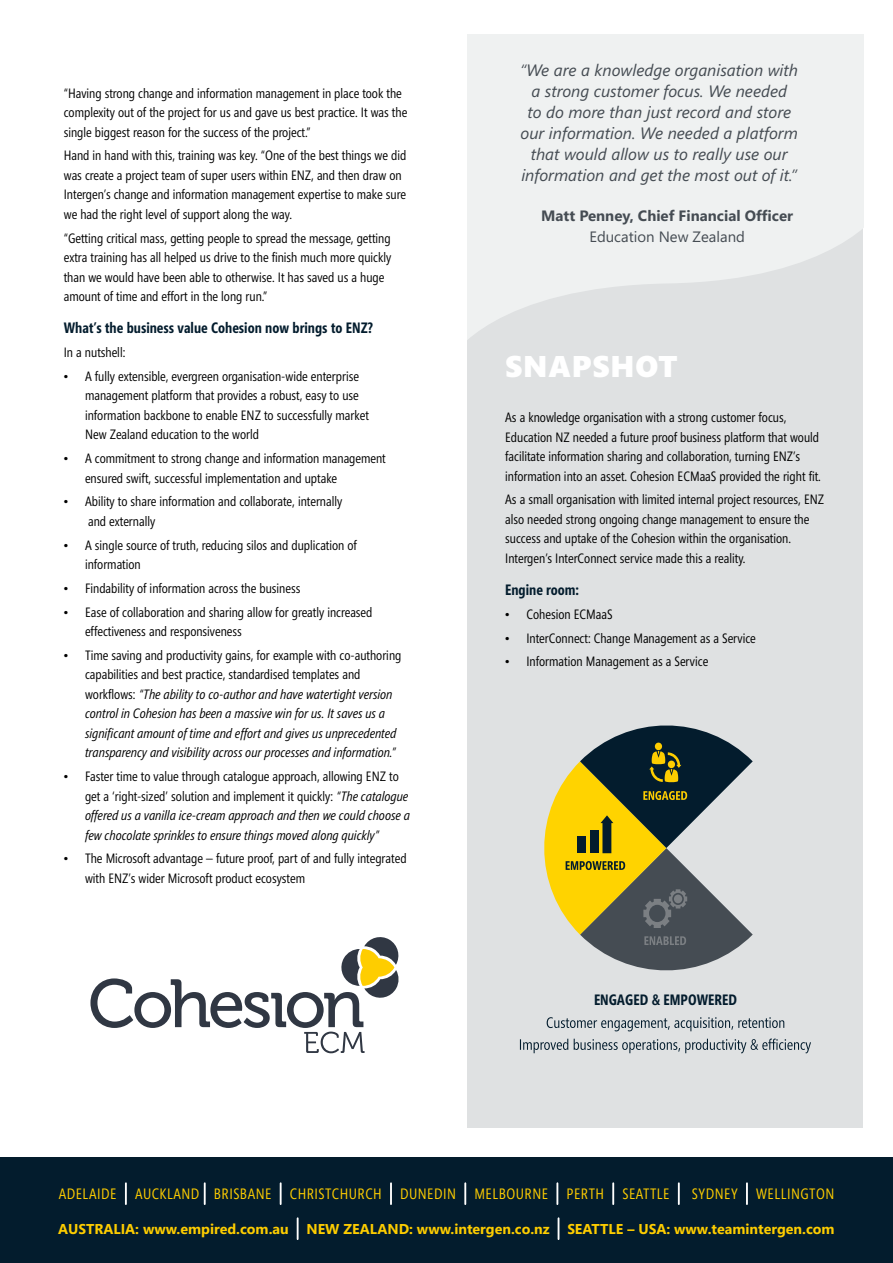
<style>
.page{position:relative;width:893px;height:1263px;background:#fff}
.page>*{position:absolute;margin:0;border:0;box-sizing:border-box;transform-origin:0 0}
.t1{font:900 30px "Segoe";letter-spacing:.03em;color:#fff}
.t2{font:italic 16.5px/21px "Segoe";color:#454c53;text-align:center}
.t3{font:15px "Segoe Condensed";letter-spacing:.03em;color:#fecd00}
.t4{font:700 15px "Segoe Condensed";color:#031c2d}
.t5{font:700 15px "Segoe";color:#454c53}
.t6{font:15px "Segoe";color:#454c53}
.t7{font:700 14.25px "Segoe";color:#fecd00}
.t8{font:13.5px/19.5px "Segoe Condensed";color:#000}
.t9{font:italic 13.5px/19.5px "Segoe Condensed";color:#000}
.s1{font-style:normal}
</style>
<div class="page">
<div style="left:468px;top:34px;width:395px;height:1094px;background:#dfe1e2"></div>
<svg style="left:468px;top:34px;width:395px;height:305px;fill:#eff1f1"></svg>
<div style="left:0;top:1158px;width:893px;height:105px;background:#031c2d"></div>
<hr style="left:125px;top:1183px;width:2px;height:21px;background:#fff">
<hr style="left:204px;top:1183px;width:2px;height:21px;background:#fff">
<hr style="left:280px;top:1183px;width:2px;height:21px;background:#fff">
<hr style="left:390px;top:1183px;width:2px;height:21px;background:#fff">
<hr style="left:464px;top:1183px;width:2px;height:21px;background:#fff">
<hr style="left:556px;top:1183px;width:2px;height:21px;background:#fff">
<hr style="left:612px;top:1183px;width:2px;height:21px;background:#fff">
<hr style="left:678px;top:1183px;width:2px;height:21px;background:#fff">
<hr style="left:746px;top:1183px;width:2px;height:21px;background:#fff">
<hr style="left:297px;top:1218px;width:2px;height:21px;background:#fff">
<svg style="left:558px;top:1218px;width:1px;height:21px"></svg>
<svg style="left:544px;top:725px;width:209px;height:246px"></svg>
<svg style="left:547px;top:1017px;width:237px;height:14px"></svg>
<svg style="left:520px;top:1038px;width:291px;height:15px"></svg>
<svg style="left:90px;top:937px;width:309px;height:116px"></svg>
<p class="t8" style="left:64px;top:83px;width:345px">“Having strong change and information management in place took the complexity out of the project for us and gave us best practice. It was the single biggest reason for the success of the project.”</p>
<p class="t8" style="left:64px;top:146px;width:344px">Hand in hand with this, training was key. “One of the best things we did was create a project team of super users within ENZ, and then draw on Intergen’s change and information management expertise to make sure we had the right level of support along the way.</p>
<p class="t8" style="left:64px;top:228px;width:329px">“Getting critical mass, getting people to spread the message, getting extra training has all helped us drive to the finish much more quickly than we would have been able to otherwise. It has saved us a huge amount of time and effort in the long run.”</p>
<p class="t4" style="left:64px;top:319px;width:311px">What’s the business value Cohesion now brings to ENZ?</p>
<p class="t8" style="left:64px;top:343px;width:63px">In a nutshell:</p>
<p class="t8" style="left:85px;top:367px;width:285px;text-indent:-21px">• A fully extensible, evergreen organisation-wide enterprise management platform that provides a robust, easy to use information backbone to enable ENZ to successfully market New Zealand education to the world</p>
<p class="t8" style="left:85px;top:449px;width:302px;text-indent:-21px">• A commitment to strong change and information management ensured swift, successful implementation and uptake</p>
<p class="t8" style="left:88px;top:492px;width:256px;text-indent:-24px">• Ability to share information and collaborate, internally and externally</p>
<p class="t8" style="left:85px;top:535px;width:273px;text-indent:-21px">• A single source of truth, reducing silos and duplication of information</p>
<p class="t8" style="left:64px;top:578px;width:238px">• Findability of information across the business</p>
<p class="t8" style="left:85px;top:602px;width:289px;text-indent:-21px">• Ease of collaboration and sharing allow for greatly increased effectiveness and responsiveness</p>
<p class="t9" style="left:85px;top:645px;width:318px;text-indent:-21px"><span class="s1">• Time saving and productivity gains, for example with co-authoring capabilities and best practice, standardised templates and workflows:</span> “The ability to co-author and have watertight version control in Cohesion has been a massive win for us. It saves us a significant amount of time and effort and gives us unprecedented transparency and visibility across our processes and information.”</p>
<p class="t9" style="left:85px;top:767px;width:326px;text-indent:-21px"><span class="s1">• Faster time to value through catalogue approach, allowing ENZ to get a ‘right-sized’ solution and implement it quickly:</span> “The catalogue offered us a vanilla ice-cream approach and then we could choose a few chocolate sprinkles to ensure things moved along quickly”</p>
<p class="t8" style="left:85px;top:849px;width:323px;text-indent:-21px">• The Microsoft advantage – future proof, part of and fully integrated with ENZ’s wider Microsoft product ecosystem</p>
<p class="t2" style="left:520px;top:59px;width:279px">“We are a knowledge organisation with a strong customer focus. We needed<br>to do more than just record and store our information. We needed a platform that would allow us to really use our information and get the most out of it.”</p>
<p class="t5" style="left:541px;top:205px;width:254px">Matt Penney, Chief Financial Officer</p>
<p class="t6" style="left:589px;top:226px;width:157px">Education New Zealand</p>
<h1 class="t1" style="left:505px;top:345px;width:174px">SNAPSHOT</h1>
<p class="t8" style="left:505px;top:408px;width:317px">As a knowledge organisation with a strong customer focus, Education NZ needed a future proof business platform that would facilitate information sharing and collaboration, turning ENZ’s information into an asset. Cohesion ECMaaS provided the right fit.</p>
<p class="t8" style="left:505px;top:490px;width:321px">As a small organisation with limited internal project resources, ENZ also needed strong ongoing change management to ensure the success and uptake of the Cohesion within the organisation.<br>Intergen’s InterConnect service made this a reality.</p>
<p class="t4" style="left:505px;top:580px;width:75px">Engine room:</p>
<p class="t8" style="left:505px;top:604px;width:109px">• Cohesion ECMaaS</p>
<p class="t8" style="left:505px;top:628px;width:252px">• InterConnect: Change Management as a Service</p>
<p class="t8" style="left:505px;top:652px;width:205px">• Information Management as a Service</p>
<p class="t4" style="left:594px;top:990px;width:144px">ENGAGED &amp; EMPOWERED</p>
<p class="t3" style="left:59px;top:1185px;width:612px">ADELAIDE AUCKLAND BRISBANE CHRISTCHURCH DUNEDIN MELBOURNE PERTH SEATTLE</p>
<p class="t3" style="left:692px;top:1185px;width:144px">SYDNEY WELLINGTON</p>
<p class="t7" style="left:58px;top:1219px;width:778px">AUSTRALIA: www.empired.com.au NEW ZEALAND: www.intergen.co.nz SEATTLE – USA: www.teamintergen.com</p>
</div>
